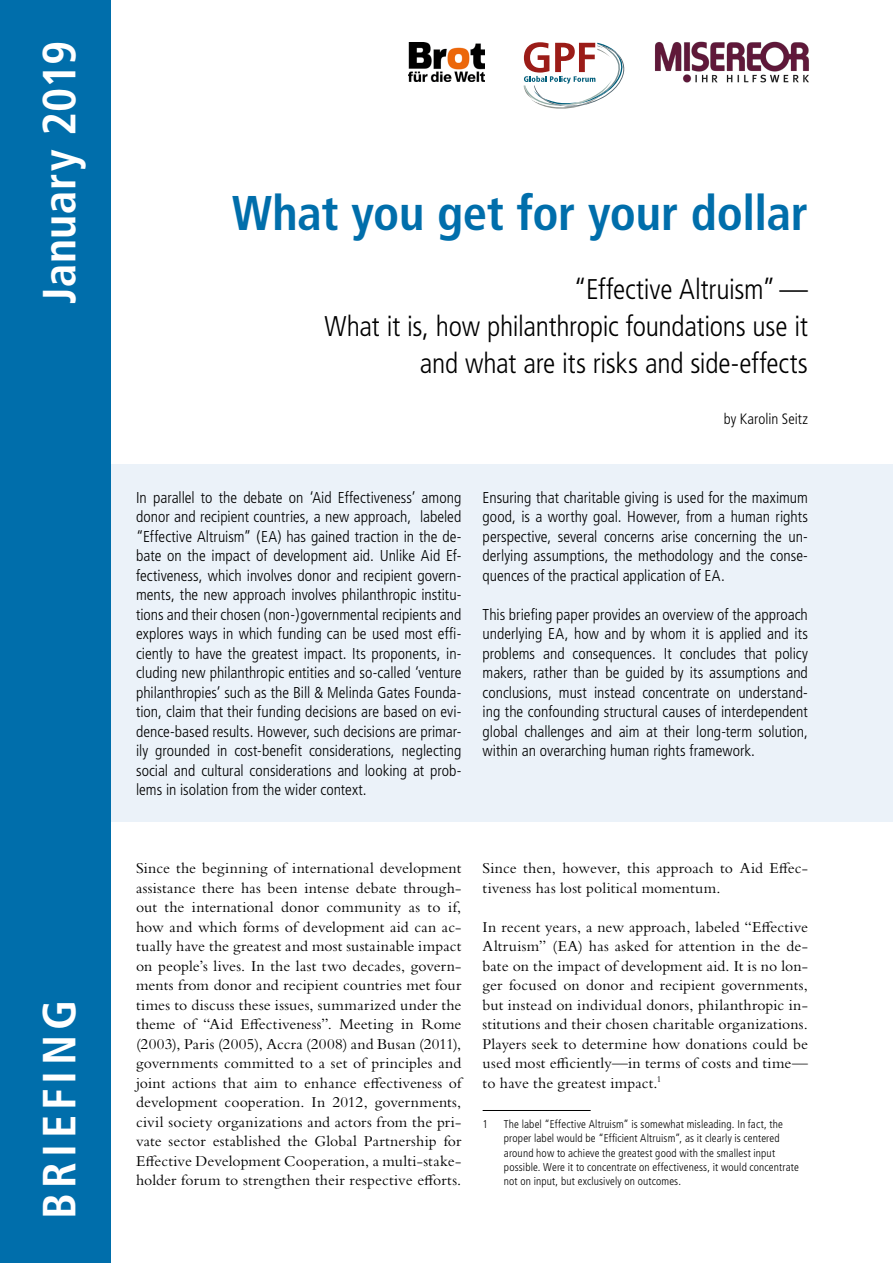
<style>
.page{position:relative;width:893px;height:1263px;background:#fff}
.page>*{position:absolute;margin:0;border:0;box-sizing:border-box;transform-origin:0 0}
.t1{font:700 condensed 48.75px "Frutiger";letter-spacing:-.005em;color:#006eab}
.t2{font:700 condensed 46.5px "Frutiger";letter-spacing:.03em;color:#fff}
.t3{font:700 condensed 46.5px "Frutiger";letter-spacing:.115em;color:#fff}
.t4{font:300 condensed 28.5px/37.2px "Frutiger LT Std";letter-spacing:-.01em;color:#000;text-align:right}
.t5{font:300 condensed 15.75px/19.5px "Frutiger";color:#000;text-align:justify}
.t6{font:15.75px/19.5px "Bembo Std";letter-spacing:.01em;color:#000;text-align:justify}
.t7{font:300 condensed 15px "Frutiger";color:#000}
.t8{font:300 condensed 11.25px/14.2px "Frutiger";letter-spacing:.015em;color:#000}
</style>
<div class="page">
<div style="left:0;top:464px;width:893px;height:357px;background:#ebf2f9"></div>
<div style="left:0;top:0;width:111px;height:1263px;background:#006eab"></div>
<hr style="left:483px;top:1110px;width:108px;height:1px;background:#000">
<svg style="left:523px;top:42px;width:101px;height:67px"></svg>
<img style="left:409px;top:43px;width:76px;height:39px">
<img style="left:655px;top:41px;width:154px;height:42px">
<h2 class="t2" style="left:32px;top:304px;width:265px;rotate:-90deg">January 2019</h2>
<h2 class="t3" style="left:32px;top:1219px;width:221px;rotate:-90deg">BRIEFING</h2>
<h1 class="t1" style="left:232px;top:184px;width:578px">What you get for your dollar</h1>
<h3 class="t4" style="left:325px;top:271px;width:485px">“Effective Altruism”—<br>What it is, how philanthropic foundations use it and what are its risks and side-effects</h3>
<p class="t7" style="left:724px;top:410px;width:86px">by Karolin Seitz</p>
<p class="t5" style="left:136px;top:488px;width:327px">In parallel to the debate on ‘Aid Effectiveness’ among donor and recipient countries, a new approach, labeled “Effective Altruism” (EA) has gained traction in the de&shy;bate on the impact of development aid. Unlike Aid Ef&shy;fectiveness, which involves donor and recipient govern&shy;ments, the new approach involves philanthropic institu&shy;tions and their chosen (non-)governmental recipients and explores ways in which funding can be used most effi&shy;ciently to have the greatest impact. Its proponents, in&shy;cluding new philanthropic entities and so-called ‘venture philanthropies’ such as the Bill &amp; Melinda Gates Founda&shy;tion, claim that their funding decisions are based on evi&shy;dence-based results. However, such decisions are primar&shy;ily grounded in cost-benefit considerations, neglecting social and cultural considerations and looking at prob&shy;lems in isolation from the wider context.</p>
<p class="t5" style="left:483px;top:488px;width:327px">Ensuring that charitable giving is used for the maximum good, is a worthy goal. However, from a human rights perspective, several concerns arise concerning the un&shy;derlying assumptions, the methodology and the conse&shy;quences of the practical application of EA.</p>
<p class="t5" style="left:483px;top:605px;width:327px">This briefing paper provides an overview of the approach underlying EA, how and by whom it is applied and its problems and consequences. It concludes that policy makers, rather than be guided by its assumptions and conclusions, must instead concentrate on understand&shy;ing the confounding structural causes of interdependent global challenges and aim at their long-term solution, within an overarching human rights framework.</p>
<p class="t6" style="left:136px;top:858px;width:327px">Since the beginning of international development assistance there has been intense debate through&shy;out the international donor community as to if, how and which forms of development aid can ac&shy;tually have the greatest and most sustainable impact on people’s lives. In the last two decades, govern&shy;ments from donor and recipient countries met four times to discuss these issues, summarized under the theme of “Aid Effectiveness”. Meeting in Rome (2003), Paris (2005), Accra (2008) and Busan (2011), governments committed to a set of principles and joint actions that aim to enhance effectiveness of development cooperation. In 2012, governments, civil society organizations and actors from the pri&shy;vate sector established the Global Partnership for Effective Development Cooperation, a multi-stake&shy;holder forum to strengthen their respective efforts.</p>
<p class="t6" style="left:483px;top:858px;width:327px">Since then, however, this approach to Aid Effec&shy;tiveness has lost political momentum.</p>
<p class="t6" style="left:483px;top:916px;width:327px">In recent years, a new approach, labeled “Effective Altruism” (EA) has asked for attention in the de&shy;bate on the impact of development aid. It is no lon&shy;ger focused on donor and recipient governments, but instead on individual donors, philanthropic in&shy;stitutions and their chosen charitable organizations.<br>Players seek to determine how donations could be used most efficiently—in terms of costs and time— to have the greatest impact.<sup>1</sup></p>
<p class="t8" style="left:483px;top:1117px;width:7px">1</p>
<p class="t8" style="left:504px;top:1117px;width:297px">The label “Effective Altruism” is somewhat misleading. In fact, the proper label would be “Efficient Altruism”, as it clearly is centered around how to achieve the greatest good with the smallest input possible. Were it to concentrate on effectiveness, it would concentrate not on input, but exclusively on outcomes.</p>
</div>
